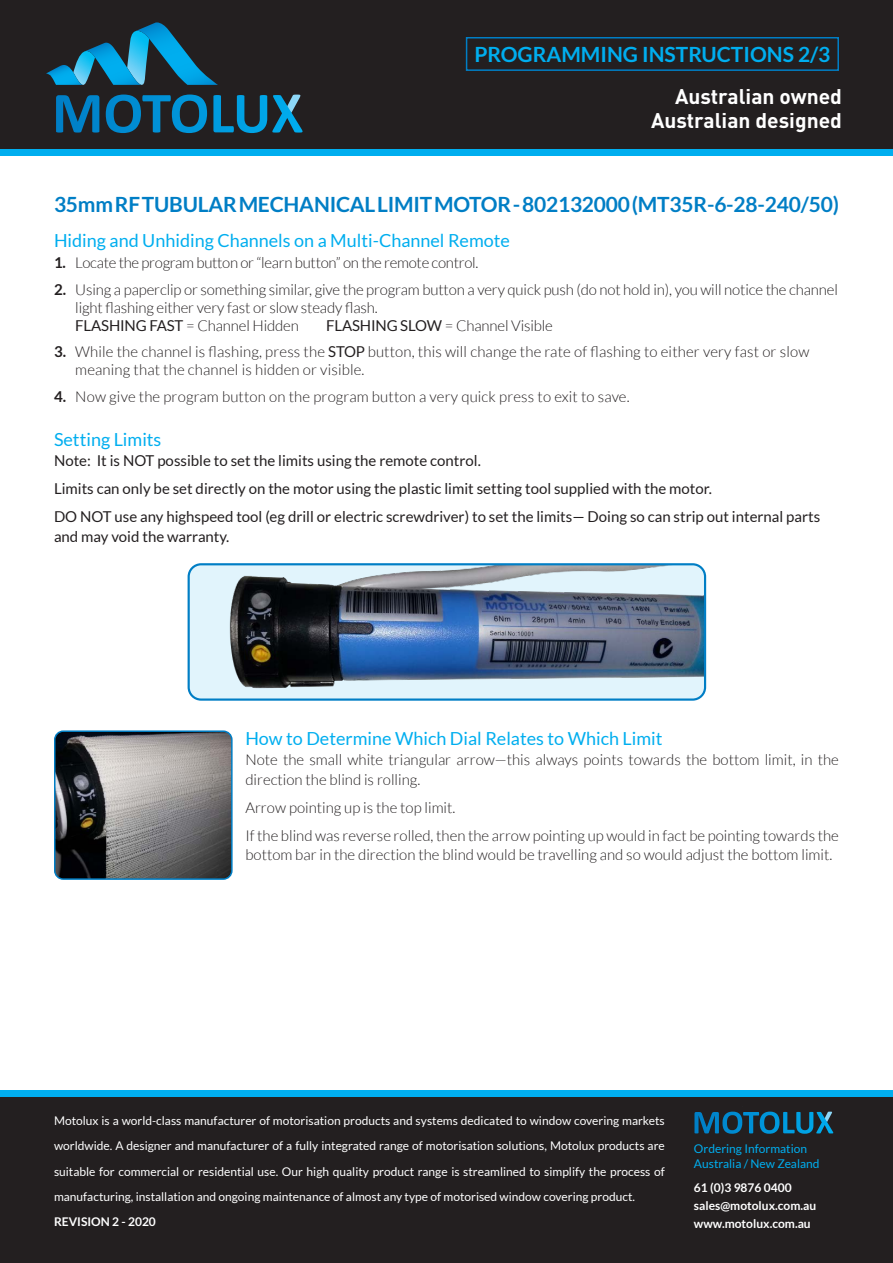
<style>
.page{position:relative;width:893px;height:1263px;background:#fff}
.page>*{position:absolute;margin:0;border:0;box-sizing:border-box;transform-origin:0 0}
.t1{font:700 21px "Lato";letter-spacing:-.01em;color:#007ec5}
.t2{font:700 21px/24px "DIN";color:#fff;text-align:right}
.t3{font:700 21px "Lato";color:#00aeef}
.t4{font:18px "Lato";color:#00aeef}
.t5{font:300 15px/18px "Lato";color:#231f20}
.t6{font:15px/28px "Lato";color:#231f20}
.t7{font:300 15px "Lato";letter-spacing:-.02em;color:#231f20}
.t8{font:12px/25.5px "Lato";color:#fff;text-align:justify}
.t9{font:700 12px/18px "Lato";color:#fff}
.t10{font:12px/15px "Lato";color:#00aeef}
.s1{font-weight:700}
.s2{font-weight:400}
</style>
<div class="page">
<div style="left:0;top:1097px;width:893px;height:166px;background:#231f20"></div>
<div style="left:0;top:0;width:893px;height:149px;background:#231f20"></div>
<div style="left:0;top:1090px;width:893px;height:7px;background:#00aeef"></div>
<div style="left:0;top:149px;width:893px;height:7px;background:#00aeef"></div>
<svg style="left:46px;top:22px;width:257px;height:111px"></svg>
<svg style="left:722px;top:1111px;width:111px;height:23px"></svg>
<div style="left:466px;top:37px;width:373px;height:34px;border:2px solid #007ec5"></div>
<div style="left:189px;top:564px;width:516px;height:136px;background:#e1f4fc;border-radius:12px"></div>
<img style="left:229px;top:566px;width:474px;height:132px">
<div style="left:188px;top:563px;width:518px;height:138px;border:2px solid #007ec5;border-radius:12px"></div>
<img style="left:57px;top:733px;width:173px;height:144px">
<div style="left:54px;top:730px;width:179px;height:150px;border:2px solid #007ec5;border-radius:9px"></div>
<h1 class="t3" style="left:474px;top:43px;width:358px">PROGRAMMING INSTRUCTIONS 2/3</h1>
<h1 class="t2" style="left:651px;top:84px;width:192px">Australian owned<br>Australian designed</h1>
<h1 class="t1" style="left:54px;top:192px;width:786px">35mm RF TUBULAR MECHANICAL LIMIT MOTOR - 802132000 (MT35R-6-28-240/50)</h1>
<p class="t4" style="left:54px;top:231px;width:457px">Hiding and Unhiding Channels on a Multi-Channel Remote</p>
<p class="t7" style="left:54px;top:255px;width:426px"><span class="s1">1.</span> Locate the program button or “learn button” on the remote control.</p>
<p class="t5" style="left:75px;top:280px;width:764px;text-indent:-21px"><span class="s1">2.</span> Using a paperclip or something similar, give the program button a very quick push (do not hold in), you will notice the channel light flashing either very fast or slow steady flash.<br><span class="s2">FLASHING FAST</span> = Channel Hidden</p>
<p class="t5" style="left:326px;top:316px;width:228px"><span class="s2">FLASHING SLOW</span> = Channel Visible</p>
<p class="t5" style="left:75px;top:343px;width:736px;text-indent:-21px"><span class="s1">3.</span> While the channel is flashing, press the <span class="s2">STOP</span> button, this will change the rate of flashing to either very fast or slow meaning that the channel is hidden or visible.</p>
<p class="t5" style="left:54px;top:387px;width:577px"><span class="s1">4.</span> Now give the program button on the program button a very quick press to exit to save.</p>
<p class="t4" style="left:54px;top:429px;width:109px">Setting Limits</p>
<p class="t6" style="left:54px;top:447px;width:768px">Note: It is NOT possible to set the limits using the remote control.<br>Limits can only be set directly on the motor using the plastic limit setting tool supplied with the motor.<br>DO NOT use any highspeed tool (eg drill or electric screwdriver) to set the limits— Doing so can strip out internal parts</p>
<p class="t6" style="left:54px;top:522px;width:177px">and may void the warranty.</p>
<p class="t4" style="left:245px;top:728px;width:419px">How to Determine Which Dial Relates to Which Limit</p>
<p class="t5" style="left:245px;top:750px;width:595px;line-height:19.5px">Note the small white triangular arrow—this always points towards the bottom limit, in the direction the blind is rolling.</p>
<p class="t5" style="left:245px;top:793px;width:595px;line-height:28px">Arrow pointing up is the top limit.<br>If the blind was reverse rolled, then the arrow pointing up would in fact be pointing towards the</p>
<p class="t5" style="left:245px;top:846px;width:588px">bottom bar in the direction the blind would be travelling and so would adjust the bottom limit.</p>
<p class="t8" style="left:54px;top:1107px;width:612px">Motolux is a world-class manufacturer of motorisation products and systems dedicated to window covering markets worldwide. A designer and manufacturer of a fully integrated range of motorisation solutions, Motolux products are suitable for commercial or residential use. Our high quality product range is streamlined to simplify the process of manufacturing, installation and ongoing maintenance of almost any type of motorised window covering product.</p>
<p class="t9" style="left:54px;top:1212px;width:103px">REVISION 2 - 2020</p>
<p class="t10" style="left:694px;top:1141px;width:127px">Ordering Information<br>Australia / New Zealand</p>
<p class="t9" style="left:694px;top:1178px;width:124px">61 (0)3 9876 0400 sales@motolux.com.au www.motolux.com.au</p>
</div>
